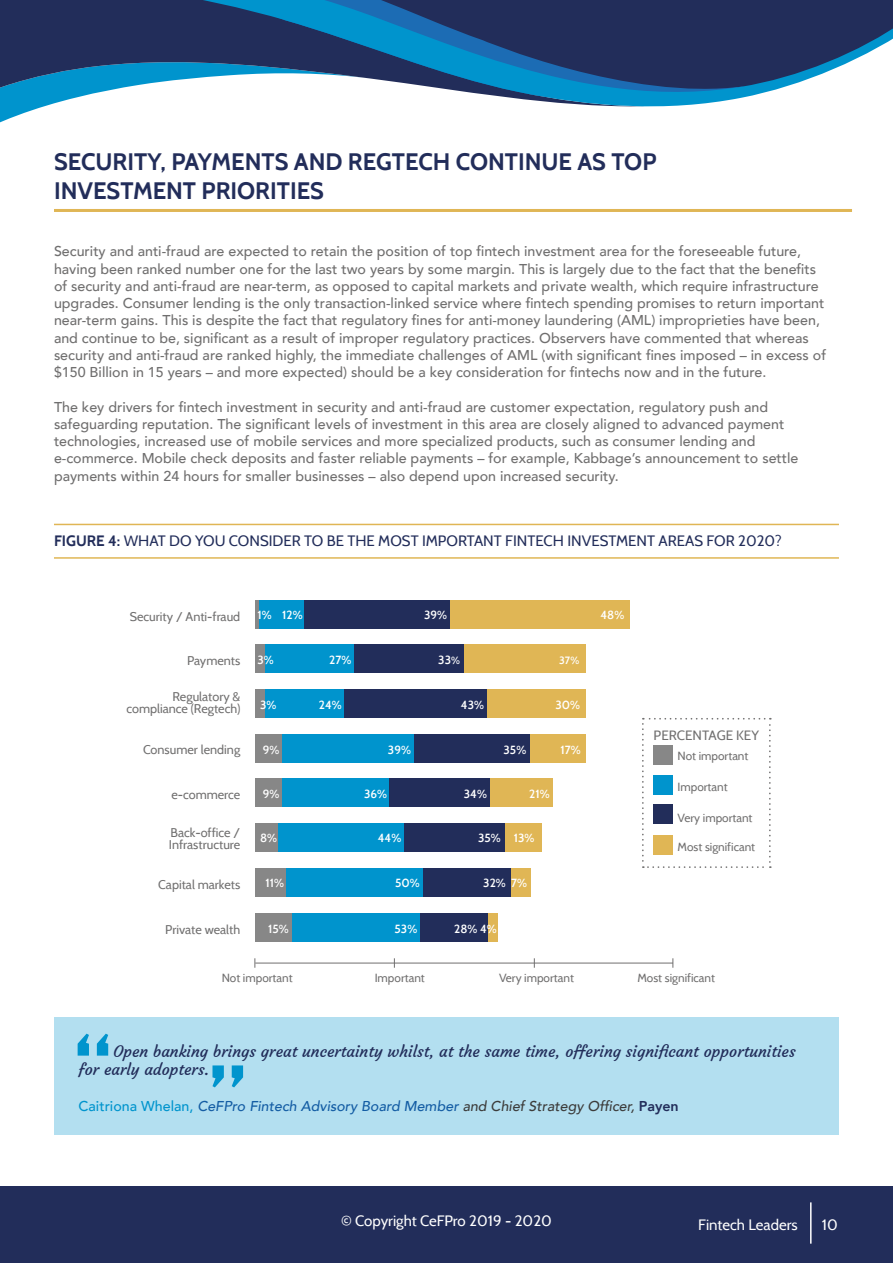
<style>
.page{position:relative;width:893px;height:1263px;background:#fff}
.page>*{position:absolute;margin:0;border:0;box-sizing:border-box;transform-origin:0 0}
.t1{font:700 23.7px/28.5px "Cabin";color:#222d5a}
.t2{font:15.75px/18px "Courgette";color:#222d5a}
.t3{font:15px "Cabin";color:#222d5a}
.t4{font:15px "Cabin";color:#fff}
.t5{font:500 14.25px/17.2px "Avenir";color:#706f6f}
.t6{font:italic 500 14.25px "Avenir";color:#145da4}
.t7{font:13.5px "Cabin";color:#706f6f}
.t8{font:12.6px/11.9px "Cabin";color:#706f6f;text-align:right}
.t9{font:11.7px "Cabin";color:#706f6f}
.t10{font:600 11.7px "Cabin";color:#fff}
.t11{font:600 10.5px "Cabin";color:#fff}
.s1{font-weight:700}
.s2{font-size:10.5px}
.s3{font-style:normal;color:#0094cd}
.s4{color:#3c3c3b}
.s5{font-weight:800;font-style:normal;color:#222d5a}
</style>
<div class="page">
<div style="left:0;top:1186px;width:893px;height:77px;background:#222d5a"></div>
<hr style="left:810px;top:1202px;width:2px;height:41px;background:#fff">
<svg style="left:0;top:0;width:893px;height:112px;fill:#222d5a"></svg>
<hr style="left:54px;top:209px;width:798px;height:3px;background:#e0b655">
<hr style="left:255px;top:963px;width:418px;height:1px;background:#706f6f">
<svg style="left:642px;top:718px;width:129px;height:150px"></svg>
<div style="left:529px;top:734px;width:57px;height:28px;background:#e0b655"></div>
<div style="left:414px;top:734px;width:115px;height:28px;background:#222d5a"></div>
<div style="left:281px;top:734px;width:133px;height:28px;background:#0094cd"></div>
<div style="left:255px;top:734px;width:26px;height:28px;background:#878787"></div>
<div style="left:486px;top:689px;width:100px;height:28px;background:#e0b655"></div>
<div style="left:450px;top:600px;width:180px;height:29px;background:#e0b655"></div>
<div style="left:504px;top:823px;width:38px;height:29px;background:#e0b655"></div>
<div style="left:488px;top:913px;width:10px;height:29px;background:#e0b655"></div>
<div style="left:511px;top:868px;width:19px;height:28px;background:#e0b655"></div>
<div style="left:490px;top:779px;width:63px;height:28px;background:#e0b655"></div>
<div style="left:463px;top:644px;width:123px;height:29px;background:#e0b655"></div>
<div style="left:344px;top:689px;width:142px;height:28px;background:#222d5a"></div>
<div style="left:304px;top:600px;width:146px;height:29px;background:#222d5a"></div>
<div style="left:404px;top:823px;width:100px;height:29px;background:#222d5a"></div>
<div style="left:420px;top:913px;width:68px;height:29px;background:#222d5a"></div>
<div style="left:423px;top:868px;width:88px;height:28px;background:#222d5a"></div>
<div style="left:389px;top:779px;width:101px;height:28px;background:#222d5a"></div>
<div style="left:354px;top:644px;width:109px;height:29px;background:#222d5a"></div>
<div style="left:265px;top:689px;width:79px;height:28px;background:#0094cd"></div>
<div style="left:259px;top:600px;width:45px;height:29px;background:#0094cd"></div>
<div style="left:278px;top:823px;width:126px;height:29px;background:#0094cd"></div>
<div style="left:291px;top:913px;width:129px;height:29px;background:#0094cd"></div>
<div style="left:285px;top:868px;width:138px;height:28px;background:#0094cd"></div>
<div style="left:282px;top:779px;width:107px;height:28px;background:#0094cd"></div>
<div style="left:265px;top:644px;width:89px;height:29px;background:#0094cd"></div>
<div style="left:255px;top:689px;width:10px;height:28px;background:#878787"></div>
<hr style="left:255px;top:600px;width:4px;height:29px;background:#878787">
<div style="left:255px;top:823px;width:23px;height:29px;background:#878787"></div>
<div style="left:255px;top:913px;width:36px;height:29px;background:#878787"></div>
<div style="left:255px;top:868px;width:30px;height:28px;background:#878787"></div>
<div style="left:255px;top:779px;width:27px;height:28px;background:#878787"></div>
<div style="left:255px;top:644px;width:10px;height:29px;background:#878787"></div>
<hr style="left:54px;top:557px;width:785px;height:2px;background:#e0b655">
<hr style="left:54px;top:524px;width:785px;height:1px;background:#e0b655">
<div style="left:54px;top:1017px;width:785px;height:117px;background:#b3dff0"></div>
<svg style="left:78px;top:1034px;width:30px;height:21px"></svg>
<svg style="left:212px;top:1065px;width:31px;height:22px"></svg>
<h1 class="t1" style="left:54px;top:147px;width:604px">SECURITY, PAYMENTS AND REGTECH CONTINUE AS TOP<br>INVESTMENT PRIORITIES</h1>
<p class="t5" style="left:54px;top:242px;width:774px">Security and anti-fraud are expected to retain the position of top fintech investment area for the foreseeable future, having been ranked number one for the last two years by some margin. This is largely due to the fact that the benefits of security and anti-fraud are near-term, as opposed to capital markets and private wealth, which require infrastructure upgrades. Consumer lending is the only transaction-linked service where fintech spending promises to return important near-term gains. This is despite the fact that regulatory fines for anti-money laundering (AML) improprieties have been, and continue to be, significant as a result of improper regulatory practices. Observers have commented that whereas security and anti-fraud are ranked highly, the immediate challenges of AML (with significant fines imposed – in excess of $150 Billion in 15 years – and more expected) should be a key consideration for fintechs now and in the future.</p>
<p class="t5" style="left:54px;top:397px;width:746px">The key drivers for fintech investment in security and anti-fraud are customer expectation, regulatory push and safeguarding reputation. The significant levels of investment in this area are closely aligned to advanced payment technologies, increased use of mobile services and more specialized products, such as consumer lending and e-commerce. Mobile check deposits and faster reliable payments – for example, Kabbage’s announcement to settle payments within 24 hours for smaller businesses – also depend upon increased security.</p>
<p class="t3" style="left:54px;top:532px;width:729px"><span class="s1">FIGURE 4:</span> WHAT DO YOU CONSIDER TO BE THE MOST IMPORTANT FINTECH INVESTMENT AREAS FOR 2020?</p>
<p class="t8" style="left:130px;top:610px;width:112px">Security / Anti-fraud</p>
<p class="t8" style="left:187px;top:655px;width:55px">Payments</p>
<p class="t8" style="left:127px;top:691px;width:115px">Regulatory &amp; compliance (Regtech)</p>
<p class="t10" style="left:258px;top:608px;width:47px">1% 12%</p>
<p class="t10" style="left:424px;top:608px;width:24px">39%</p>
<p class="t10" style="left:600px;top:608px;width:25px">48%</p>
<p class="t10" style="left:257px;top:653px;width:18px">3%</p>
<p class="t10" style="left:329px;top:653px;width:24px">27%</p>
<p class="t10" style="left:438px;top:653px;width:23px">33<span class="s2">%</span></p>
<p class="t11" style="left:559px;top:654px;width:21px">37%</p>
<p class="t10" style="left:260px;top:697px;width:18px">3%</p>
<p class="t10" style="left:319px;top:697px;width:24px">24%</p>
<p class="t10" style="left:461px;top:697px;width:25px">43%</p>
<p class="t10" style="left:555px;top:697px;width:26px">30%</p>
<p class="t8" style="left:143px;top:744px;width:99px">Consumer lending</p>
<p class="t10" style="left:263px;top:742px;width:18px">9%</p>
<p class="t10" style="left:388px;top:742px;width:24px">39%</p>
<p class="t10" style="left:504px;top:742px;width:24px">35%</p>
<p class="t10" style="left:561px;top:742px;width:22px">17%</p>
<p class="t8" style="left:171px;top:788px;width:70px">e-commerce</p>
<p class="t10" style="left:263px;top:787px;width:18px">9%</p>
<p class="t10" style="left:364px;top:787px;width:24px">36%</p>
<p class="t10" style="left:464px;top:787px;width:25px">34%</p>
<p class="t10" style="left:529px;top:787px;width:22px">21%</p>
<p class="t8" style="left:169px;top:827px;width:73px;text-align:left">Back-office /<br>Infrastructure</p>
<p class="t10" style="left:260px;top:831px;width:18px">8%</p>
<p class="t10" style="left:378px;top:831px;width:25px">44%</p>
<p class="t10" style="left:478px;top:831px;width:58px">35% 13%</p>
<p class="t8" style="left:158px;top:878px;width:84px">Capital markets</p>
<p class="t10" style="left:265px;top:875px;width:20px">11%</p>
<p class="t10" style="left:395px;top:875px;width:26px">50%</p>
<p class="t10" style="left:483px;top:875px;width:45px">32% 7%</p>
<p class="t8" style="left:165px;top:923px;width:76px">Private wealth</p>
<p class="t10" style="left:268px;top:922px;width:22px">15%</p>
<p class="t10" style="left:395px;top:922px;width:24px">53%</p>
<p class="t10" style="left:454px;top:922px;width:44px">28% 4%</p>
<p class="t7" style="left:654px;top:727px;width:107px">PERCENTAGE KEY</p>
<p class="t9" style="left:678px;top:749px;width:72px">Not important</p>
<p class="t9" style="left:678px;top:780px;width:52px">Important</p>
<p class="t9" style="left:678px;top:810px;width:76px">Very important</p>
<p class="t9" style="left:678px;top:839px;width:79px">Most significant</p>
<p class="t9" style="left:222px;top:971px;width:72px">Not important</p>
<p class="t9" style="left:375px;top:971px;width:52px">Important</p>
<p class="t9" style="left:499px;top:971px;width:76px">Very important</p>
<p class="t9" style="left:637px;top:971px;width:79px">Most significant</p>
<p class="t2" style="left:79px;top:1042px;width:719px;text-indent:34px">Open banking brings great uncertainty whilst, at the same time, offering significant opportunities for early adopters.</p>
<p class="t6" style="left:79px;top:1097px;width:602px"><span class="s3">Caitriona Whelan,</span> CeFPro Fintech Advisory Board Member <span class="s4">and Chief Strategy Officer,</span> <span class="s5">Payen</span></p>
<p class="t4" style="left:341px;top:1212px;width:212px">© Copyright CeFPro 2019 - 2020</p>
<p class="t4" style="left:698px;top:1216px;width:101px">Fintech Leaders</p>
<p class="t4" style="left:822px;top:1215px;width:18px">10</p>
</div>
